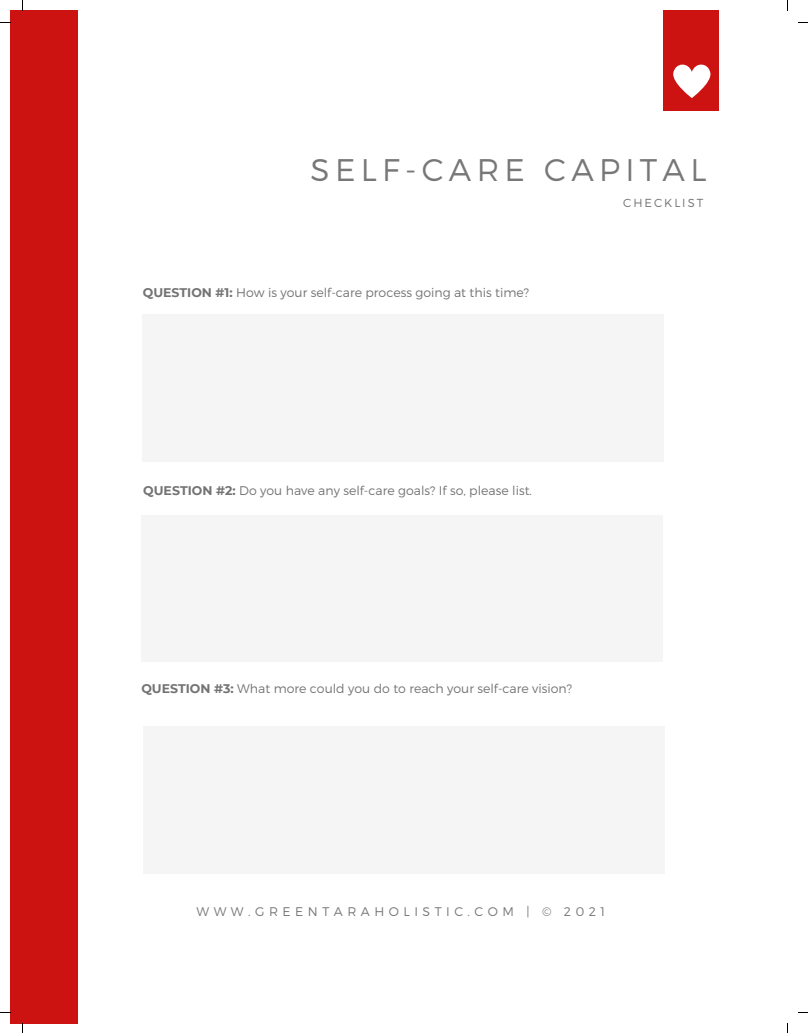
<style>
.page{position:relative;width:808px;height:1033px;background:#fff}
.page>*{position:absolute;margin:0;border:0;box-sizing:border-box;transform-origin:0 0}
.t1{font:300 31.25px "Montserrat";letter-spacing:.17em;color:#777}
.t2{font:300 12.5px "Montserrat";color:#737373}
.t3{font:300 12.5px "Montserrat";letter-spacing:.36em;color:#777}
.t4{font:300 11.62px "Montserrat";letter-spacing:.17em;color:#737373}
.s1{font-weight:700}
</style>
<div class="page">
<div style="left:10px;top:10px;width:67px;height:1013px;background:#cd1212"></div>
<div style="left:663px;top:10px;width:56px;height:101px;background:#cd1212"></div>
<div style="left:143px;top:315px;width:521px;height:146px;background:#f5f5f5"></div>
<div style="left:141px;top:515px;width:522px;height:147px;background:#f5f5f5"></div>
<div style="left:143px;top:727px;width:521px;height:146px;background:#f5f5f5"></div>
<svg style="left:673px;top:65px;width:37px;height:33px"></svg>
<p class="t1" style="left:310px;top:150px;width:397px">SELF-CARE CAPITAL</p>
<p class="t4" style="left:623px;top:195px;width:81px">CHECKLIST</p>
<p class="t2" style="left:143px;top:284px;width:388px"><span class="s1">QUESTION #1:</span> How is your self-care process going at this time?</p>
<h1 class="t2" style="left:143px;top:482px;width:390px"><span class="s1">QUESTION #2:</span> Do you have any self-care goals? If so, please list.</h1>
<h2 class="t2" style="left:141px;top:680px;width:432px"><span class="s1">QUESTION #3:</span> What more could you do to reach your self-care vision?</h2>
<p class="t3" style="left:196px;top:903px;width:410px">WWW.GREENTARAHOLISTIC.COM | © 2021</p>
</div>
